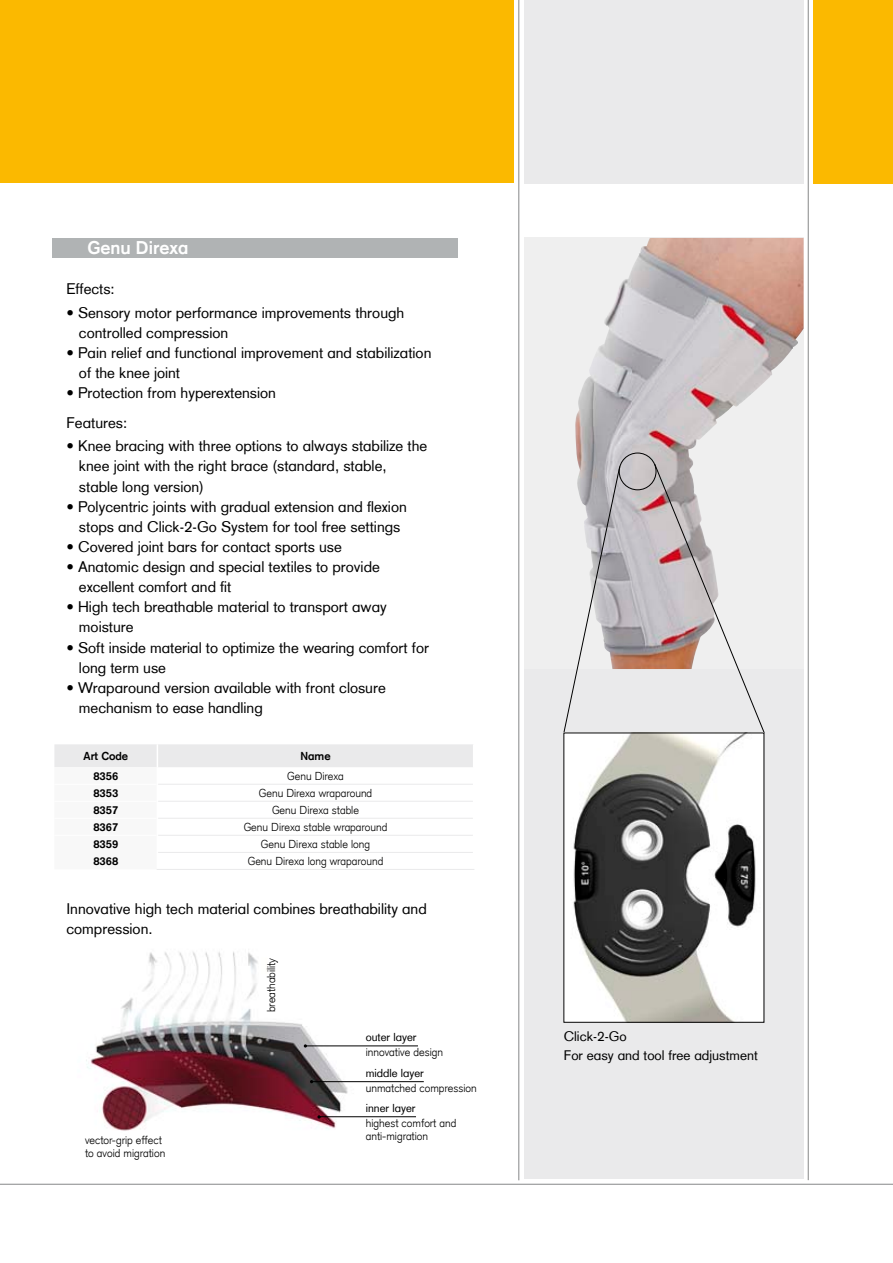
<style>
.page{position:relative;width:893px;height:1263px;background:#fff}
.page>*{position:absolute;margin:0;border:0;box-sizing:border-box;transform-origin:0 0}
.t1{font:700 18px "Otto Bock CT";color:#fff}
.t2{font:15px/20.1px "Otto Bock CT";color:#000}
.t3{font:13.5px/19.2px "Otto Bock CT";color:#000}
.t4{font:300 11.25px/13.5px "Otto Bock CT";color:#000}
.t5{font:700 11.25px "Otto Bock CT";color:#000}
.t6{font:11.25px "Otto Bock CT";color:#000}
</style>
<div class="page">
<div style="left:0;top:0;width:514px;height:183px;background:#fbb900"></div>
<hr style="left:808px;top:0;width:1px;height:1180px;background:#868788">
<hr style="left:518px;top:0;width:1px;height:1180px;background:#868788">
<div style="left:524px;top:0;width:280px;height:184px;background:#eaeaeb"></div>
<div style="left:524px;top:287px;width:280px;height:892px;background:#eaeaeb"></div>
<svg style="left:524px;top:238px;width:280px;height:179px"></svg>
<img style="left:575px;top:238px;width:144px;height:431px">
<div style="left:619px;top:453px;width:37px;height:37px;border:1px solid #000;border-radius:50%"></div>
<svg style="left:654px;top:463px;width:111px;height:270px"></svg>
<svg style="left:563px;top:466px;width:57px;height:268px"></svg>
<img style="left:566px;top:735px;width:196px;height:285px">
<hr style="left:0;top:1184px;width:893px;height:1px;background:#868788">
<img style="left:86px;top:951px;width:338px;height:180px">
<div style="left:52px;top:238px;width:405px;height:19px;background:#b0b3b4"></div>
<div style="left:54px;top:744px;width:419px;height:23px;background:#eaeaeb"></div>
<hr style="left:158px;top:784px;width:315px;height:1px;background:#eaeaeb">
<hr style="left:158px;top:801px;width:315px;height:1px;background:#eaeaeb">
<hr style="left:158px;top:818px;width:315px;height:1px;background:#eaeaeb">
<hr style="left:158px;top:835px;width:315px;height:1px;background:#eaeaeb">
<hr style="left:158px;top:852px;width:315px;height:1px;background:#eaeaeb">
<hr style="left:157px;top:869px;width:317px;height:1px;background:#eaeaeb">
<div style="left:814px;top:0;width:79px;height:184px;background:#fbb900"></div>
<hr style="left:306px;top:1046px;width:112px;height:1px;background:#000">
<hr style="left:312px;top:1081px;width:112px;height:1px;background:#000">
<hr style="left:319px;top:1116px;width:97px;height:1px;background:#000">
<p class="t1" style="left:87px;top:237px;width:102px">Genu Direxa</p>
<p class="t2" style="left:66px;top:279px;width:50px">Effects:</p>
<p class="t2" style="left:79px;top:302px;width:327px;text-indent:-13px">• Sensory motor performance improvements through controlled compression</p>
<p class="t2" style="left:79px;top:343px;width:354px;text-indent:-13px">• Pain relief and functional improvement and stabilization of the knee joint</p>
<p class="t2" style="left:66px;top:378px;width:211px;line-height:30px">• Protection from hyperextension<br>Features:</p>
<p class="t2" style="left:79px;top:436px;width:350px;text-indent:-13px">• Knee bracing with three options to always stabilize the knee joint with the right brace (standard, stable, stable long version)</p>
<p class="t2" style="left:66px;top:496px;width:342px;text-align:center">• Polycentric joints with gradual extension and flexion stops and Click-2-Go System for tool free settings</p>
<p class="t2" style="left:66px;top:537px;width:277px">• Covered joint bars for contact sports use</p>
<p class="t2" style="left:79px;top:557px;width:302px;text-indent:-13px">• Anatomic design and special textiles to provide excellent comfort and fit</p>
<p class="t2" style="left:79px;top:597px;width:309px;text-indent:-13px">• High tech breathable material to transport away moisture</p>
<p class="t2" style="left:79px;top:637px;width:352px;text-indent:-13px">• Soft inside material to optimize the wearing comfort for long term use</p>
<p class="t2" style="left:79px;top:678px;width:308px;text-indent:-13px">• Wraparound version available with front closure mechanism to ease handling</p>
<p class="t5" style="left:84px;top:749px;width:46px">Art Code</p>
<p class="t5" style="left:300px;top:749px;width:32px">Name</p>
<p class="t5" style="left:93px;top:769px;width:27px">8356</p>
<p class="t4" style="left:287px;top:769px;width:58px">Genu Direxa</p>
<p class="t5" style="left:93px;top:786px;width:27px">8353</p>
<p class="t4" style="left:259px;top:786px;width:115px">Genu Direxa wraparound</p>
<p class="t5" style="left:93px;top:803px;width:27px">8357</p>
<p class="t4" style="left:272px;top:803px;width:88px">Genu Direxa stable</p>
<p class="t5" style="left:93px;top:820px;width:27px">8367</p>
<p class="t4" style="left:244px;top:820px;width:145px">Genu Direxa stable wraparound</p>
<p class="t5" style="left:93px;top:837px;width:27px">8359</p>
<p class="t4" style="left:261px;top:837px;width:111px">Genu Direxa stable long</p>
<p class="t5" style="left:93px;top:854px;width:27px">8368</p>
<p class="t4" style="left:248px;top:854px;width:137px">Genu Direxa long wraparound</p>
<p class="t2" style="left:66px;top:899px;width:362px">Innovative high tech material combines breathability and compression.</p>
<p class="t4" style="left:85px;top:1133px;width:82px">vector-grip effect to avoid migration</p>
<p class="t4" style="left:265px;top:1012px;width:56px;rotate:-90deg">breathability</p>
<p class="t6" style="left:366px;top:1031px;width:52px">outer layer</p>
<p class="t4" style="left:366px;top:1046px;width:79px">innovative design</p>
<p class="t6" style="left:366px;top:1066px;width:60px">middle layer</p>
<p class="t4" style="left:366px;top:1081px;width:113px">unmatched compression</p>
<p class="t6" style="left:366px;top:1101px;width:51px">inner layer</p>
<p class="t4" style="left:366px;top:1116px;width:92px">highest comfort and anti-migration</p>
<p class="t3" style="left:564px;top:1027px;width:196px">Click-2-Go<br>For easy and tool free adjustment</p>
</div>
